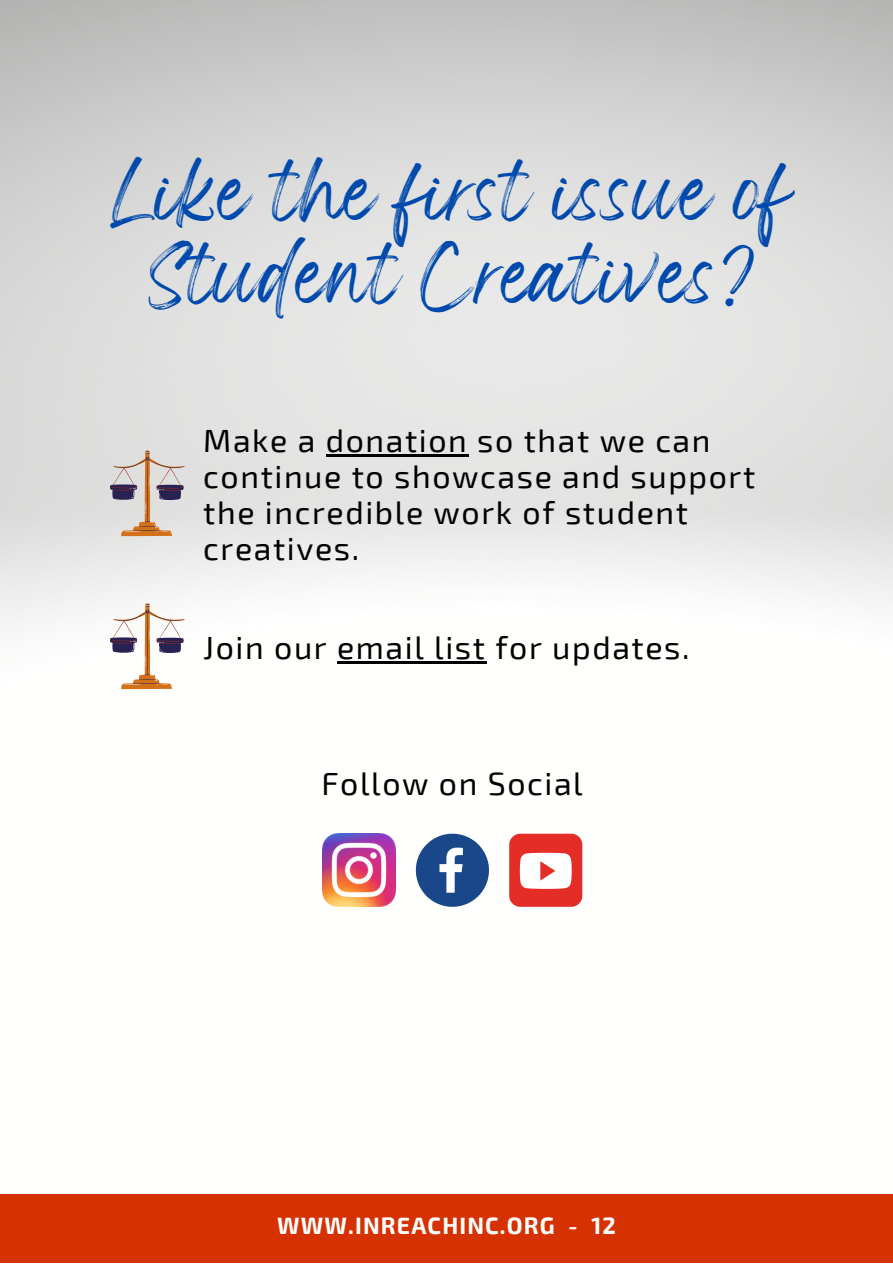
<style>
.page{position:relative;width:893px;height:1264px;background:#fff}
.page>*{position:absolute;margin:0;border:0;box-sizing:border-box;transform-origin:0 0}
.t1{font:47.25px/82.1px "Wonderful Branding";color:#004aad;text-align:center}
.t2{font:32.1px/36px "Exo 2";letter-spacing:.05em;color:#000}
.t3{font:700 23.1px "Exo 2";letter-spacing:.05em;color:#fff}
</style>
<div class="page">
<img style="left:0;top:0;width:892px;height:907px">
<div style="left:0;top:1194px;width:892px;height:68px;background:#d63100"></div>
<img style="left:322px;top:833px;width:73px;height:73px">
<svg style="left:416px;top:833px;width:73px;height:73px"></svg>
<div style="left:509px;top:833px;width:73px;height:73px;background:#e52d27;border-radius:11px"></div>
<svg style="left:520px;top:852px;width:51px;height:36px;background:#fbe2e1"></svg>
<svg style="left:110px;top:450px;width:75px;height:86px;background:#c8bab4"></svg>
<hr style="left:326px;top:454px;width:20px;height:2px;background:#000">
<hr style="left:346px;top:454px;width:122px;height:2px;background:#000">
<hr style="left:337px;top:661px;width:149px;height:2px;background:#000">
<svg style="left:110px;top:603px;width:75px;height:86px"></svg>
<p class="t1" style="left:110px;top:168px;width:685px">Like the first issue of<br>Student Creatives?</p>
<p class="t2" style="left:203px;top:421px;width:553px">Make a donation so that we can continue to showcase and support the incredible work of student creatives.</p>
<p class="t2" style="left:203px;top:628px;width:487px">Join our email list for updates.</p>
<p class="t2" style="left:321px;top:763px;width:263px">Follow on Social</p>
<p class="t3" style="left:277px;top:1210px;width:340px">WWW.INREACHINC.ORG - 12</p>
</div>
